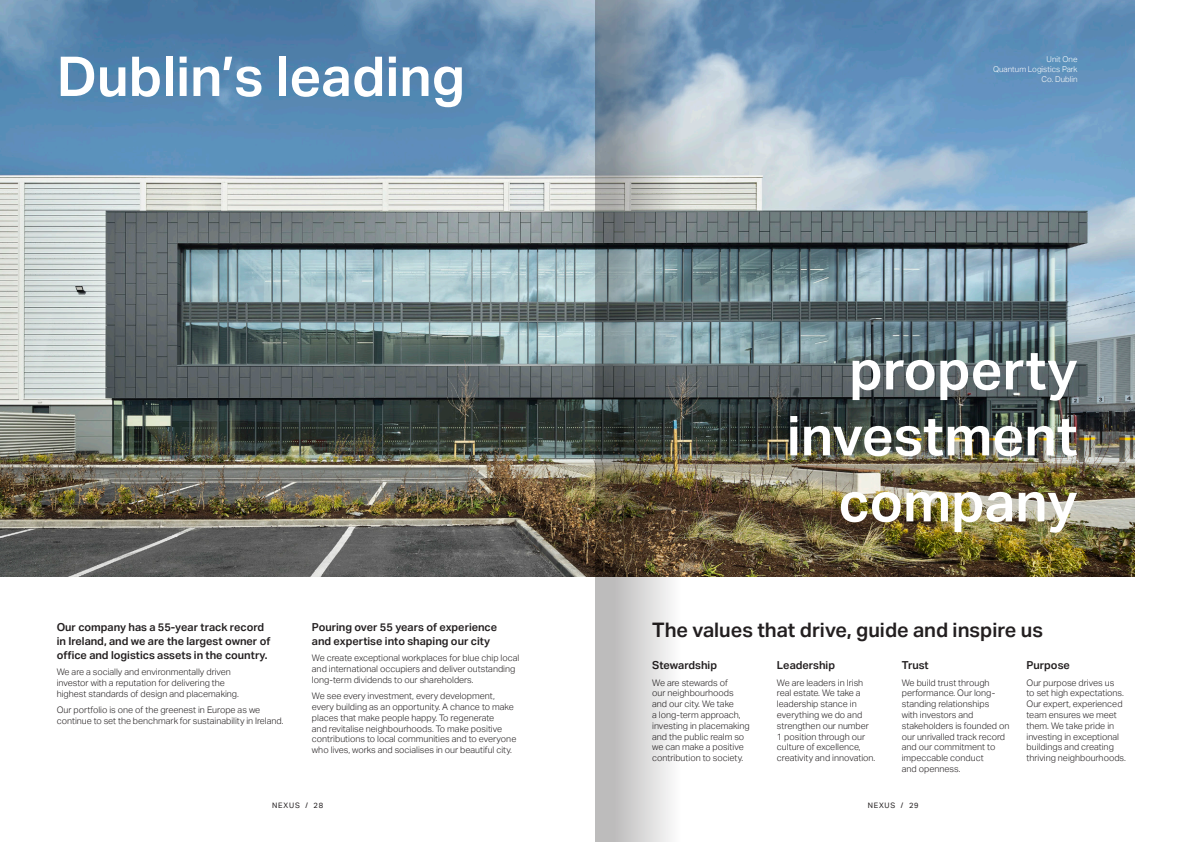
<style>
.page{position:relative;width:1191px;height:842px;background:#fff}
.page>*{position:absolute;margin:0;border:0;box-sizing:border-box;transform-origin:0 0}
.t1{font:600 55px/66px "Aktiv Grotesk";color:#fff;text-align:right}
.t2{font:600 20px "Aktiv Grotesk";color:#231f20}
.Bold_intro_-_BM{font:600 11px/14px "Aktiv Grotesk";color:#231f20}
.Body_-_BM{font:300 9px/10.8px "Aktiv Grotesk";color:#231f20}
.t3{font:300 8px/9.6px "Aktiv Grotesk";color:#fff;text-align:right}
.t4{font:7.5px "Aktiv Grotesk";letter-spacing:.1em;color:#231f20}
</style>
<div class="page">
<img style="left:0;top:0;width:1134px;height:576px">
<img style="left:595px;top:0;width:85px;height:842px">
<p class="t1" style="left:57px;top:44px;width:410px">Dublin’s leading</p>
<p class="Bold_intro_-_BM" style="left:57px;top:620px;width:215px">Our company has a 55-year track record in Ireland, and we are the largest owner of office and logistics assets in the country.</p>
<p class="Body_-_BM" style="left:57px;top:666px;width:184px">We are a socially and environmentally driven investor with a reputation for delivering the highest standards of design and placemaking.</p>
<p class="Body_-_BM" style="left:57px;top:705px;width:228px">Our portfolio is one of the greenest in Europe as we continue to set the benchmark for sustainability in Ireland.</p>
<p class="Bold_intro_-_BM" style="left:312px;top:620px;width:187px">Pouring over 55 years of experience and expertise into shaping our city</p>
<p class="Body_-_BM" style="left:312px;top:652px;width:209px">We create exceptional workplaces for blue chip local and international occupiers and deliver outstanding long-term dividends to our shareholders.</p>
<p class="Body_-_BM" style="left:312px;top:691px;width:206px">We see every investment, every development, every building as an opportunity. A chance to make places that make people happy. To regenerate<br>and revitalise neighbourhoods. To make positive contributions to local communities and to everyone who lives, works and socialises in our beautiful city.</p>
<p class="t3" style="left:993px;top:55px;width:86px">Unit One<br>Quantum Logistics Park<br>Co. Dublin</p>
<p class="t1" style="left:787px;top:337px;width:292px">property investment company</p>
<p class="t2" style="left:652px;top:618px;width:392px">The values that drive, guide and inspire us</p>
<p class="Bold_intro_-_BM" style="left:652px;top:658px;width:66px">Stewardship</p>
<p class="Body_-_BM" style="left:652px;top:677px;width:99px">We are stewards of<br>our neighbourhoods and our city. We take<br>a long-term approach, investing in placemaking and the public realm so we can make a positive contribution to society.</p>
<p class="Bold_intro_-_BM" style="left:777px;top:658px;width:60px">Leadership</p>
<p class="Body_-_BM" style="left:777px;top:677px;width:100px">We are leaders in Irish real estate. We take a leadership stance in everything we do and strengthen our number<br>1 position through our culture of excellence, creativity and innovation.</p>
<p class="Bold_intro_-_BM" style="left:901px;top:658px;width:29px">Trust</p>
<p class="Body_-_BM" style="left:901px;top:677px;width:109px">We build trust through performance. Our long&shy;standing relationships<br>with investors and stakeholders is founded on our unrivalled track record and our commitment to impeccable conduct<br>and openness.</p>
<p class="Bold_intro_-_BM" style="left:1026px;top:658px;width:45px">Purpose</p>
<p class="Body_-_BM" style="left:1026px;top:677px;width:101px">Our purpose drives us<br>to set high expectations.<br>Our expert, experienced team ensures we meet them. We take pride in investing in exceptional buildings and creating thriving neighbourhoods.</p>
<p class="t4" style="left:272px;top:801px;width:52px">NEXUS / 28</p>
<p class="t4" style="left:867px;top:801px;width:52px">NEXUS / 29</p>
</div>
